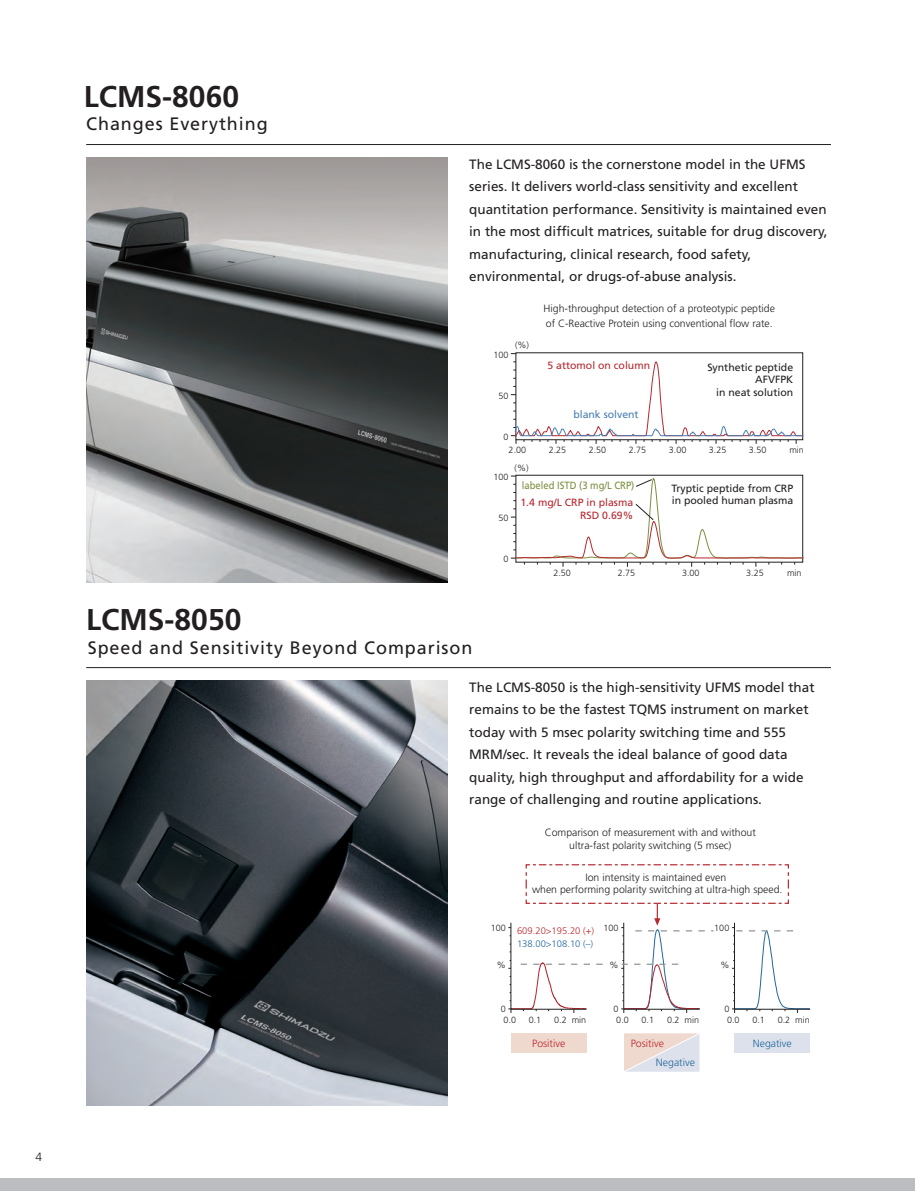
<style>
.page{position:relative;width:915px;height:1191px;background:#fff}
.page>*{position:absolute;margin:0;border:0;box-sizing:border-box;transform-origin:0 0}
.t1{font:700 30px "Frutiger";color:#231f20}
.t2{font:18px "Frutiger";letter-spacing:.05em;color:#231f20}
.t3{font:13.5px/22.5px "Frutiger";color:#231f20}
.t4{font:300 12px "Frutiger";color:#231f20}
.t5{font:300 10.5px/15px "Frutiger";color:#231f20;text-align:center}
.t6{font:10.5px/12.6px "Frutiger";color:#231f20;text-align:right}
.t7{font:10.5px/12.6px "Frutiger";color:#b7282e;text-align:right}
.t8{font:10.5px "Frutiger";color:#7c8f3f;scale:.9 1}
.t9{font:300 10.5px "Frutiger";color:#b7282e}
.t10{font:300 10.5px "Frutiger";color:#23689a}
.t11{font:10.5px "Frutiger";color:#497eb2}
.t12{font:300 9.45px "Frutiger";color:#23689a}
.t13{font:300 9.45px "Frutiger";color:#b7282e}
.t14{font:300 9px "Frutiger";color:#231f20}
</style>
<div class="page">
<div style="left:0;top:1178px;width:914px;height:13px;background:#bcbdc0"></div>
<img style="left:86px;top:157px;width:362px;height:425px">
<img style="left:86px;top:680px;width:362px;height:425px">
<svg style="left:510px;top:360px;width:293px;height:84px"></svg>
<svg style="left:510px;top:476px;width:293px;height:91px"></svg>
<div style="left:511px;top:1033px;width:75px;height:19px;background:#efd8cd"></div>
<div style="left:734px;top:1033px;width:75px;height:19px;background:#dce1ec"></div>
<svg style="left:624px;top:1033px;width:75px;height:39px;background:#e6dddd"></svg>
<svg style="left:508px;top:864px;width:302px;height:149px"></svg>
<hr style="left:86px;top:667px;width:744px;height:1px;background:#231f20">
<hr style="left:86px;top:144px;width:744px;height:1px;background:#231f20">
<p class="t4" style="left:35px;top:1149px;width:8px">4</p>
<h1 class="t1" style="left:84px;top:79px;width:157px">LCMS-8060</h1>
<h2 class="t2" style="left:86px;top:114px;width:183px">Changes Everything</h2>
<h1 class="t1" style="left:86px;top:602px;width:157px">LCMS-8050</h1>
<p class="t3" style="left:469px;top:153px;width:360px">The LCMS-8060 is the cornerstone model in the UFMS series. It delivers world-class sensitivity and excellent quantitation performance. Sensitivity is maintained even in the most difficult matrices, suitable for drug discovery, manufacturing, clinical research, food safety, environmental, or drugs-of-abuse analysis.</p>
<p class="t14" style="left:515px;top:340px;width:16px">(%)</p>
<p class="t14" style="left:493px;top:350px;width:17px">100</p>
<p class="t14" style="left:498px;top:390px;width:12px">50</p>
<p class="t14" style="left:503px;top:431px;width:7px">0</p>
<p class="t5" style="left:543px;top:301px;width:233px;text-align:left">High-throughput detection of a proteotypic peptide of C-Reactive Protein using conventional flow rate.</p>
<p class="t7" style="left:547px;top:359px;width:104px">5 attomol on column</p>
<p class="t11" style="left:573px;top:408px;width:67px">blank solvent</p>
<p class="t6" style="left:707px;top:360px;width:87px">Synthetic peptide<br>AFVFPK<br>in neat solution</p>
<p class="t14" style="left:508px;top:445px;width:19px">2.00</p>
<p class="t14" style="left:548px;top:445px;width:19px">2.25</p>
<p class="t14" style="left:588px;top:445px;width:19px">2.50</p>
<p class="t14" style="left:628px;top:445px;width:19px">2.75</p>
<p class="t14" style="left:668px;top:445px;width:19px">3.00</p>
<p class="t14" style="left:708px;top:445px;width:19px">3.25</p>
<p class="t14" style="left:748px;top:445px;width:19px">3.50</p>
<p class="t14" style="left:789px;top:445px;width:16px">min</p>
<p class="t8" style="left:521px;top:479px;width:126px">labeled ISTD (3 mg/L CRP)</p>
<p class="t7" style="left:520px;top:496px;width:114px">1.4 mg/L CRP in plasma<br>RSD 0.69%</p>
<p class="t14" style="left:514px;top:462px;width:16px">(%)</p>
<p class="t14" style="left:493px;top:472px;width:17px">100</p>
<p class="t6" style="left:671px;top:481px;width:123px;text-align:left">Tryptic peptide from CRP in pooled human plasma</p>
<p class="t14" style="left:498px;top:513px;width:12px">50</p>
<p class="t14" style="left:503px;top:554px;width:7px">0</p>
<p class="t14" style="left:553px;top:567px;width:19px">2.50</p>
<p class="t14" style="left:617px;top:567px;width:19px">2.75</p>
<p class="t14" style="left:681px;top:567px;width:19px">3.00</p>
<p class="t14" style="left:746px;top:567px;width:19px">3.25</p>
<p class="t14" style="left:786px;top:567px;width:16px">min</p>
<h2 class="t2" style="left:88px;top:637px;width:386px">Speed and Sensitivity Beyond Comparison</h2>
<p class="t3" style="left:469px;top:676px;width:347px">The LCMS-8050 is the high-sensitivity UFMS model that remains to be the fastest TQMS instrument on market today with 5 msec polarity switching time and 555<br>MRM/sec. It reveals the ideal balance of good data quality, high throughput and affordability for a wide range of challenging and routine applications.</p>
<p class="t5" style="left:544px;top:826px;width:213px;line-height:12.8px">Comparison of measurement with and without ultra-fast polarity switching (5 msec)</p>
<p class="t14" style="left:490px;top:922px;width:17px">100</p>
<p class="t14" style="left:496px;top:959px;width:10px">%</p>
<p class="t14" style="left:500px;top:1004px;width:7px">0</p>
<p class="t5" style="left:532px;top:871px;width:252px;line-height:12px">Ion intensity is maintained even<br>when performing polarity switching at ultra-high speed.</p>
<p class="t13" style="left:517px;top:925px;width:79px">609.20&gt;195.20 (+)</p>
<p class="t12" style="left:517px;top:938px;width:78px">138.00&gt;108.10 (–)</p>
<p class="t14" style="left:603px;top:922px;width:17px">100</p>
<p class="t14" style="left:609px;top:959px;width:10px">%</p>
<p class="t14" style="left:613px;top:1004px;width:7px">0</p>
<p class="t14" style="left:714px;top:922px;width:17px">100</p>
<p class="t14" style="left:720px;top:959px;width:10px">%</p>
<p class="t14" style="left:724px;top:1004px;width:7px">0</p>
<p class="t14" style="left:503px;top:1014px;width:14px">0.0</p>
<p class="t14" style="left:571px;top:1014px;width:16px">min</p>
<p class="t14" style="left:528px;top:1014px;width:14px">0.1</p>
<p class="t14" style="left:554px;top:1014px;width:14px">0.2</p>
<p class="t14" style="left:616px;top:1014px;width:14px">0.0</p>
<p class="t14" style="left:684px;top:1014px;width:16px">min</p>
<p class="t14" style="left:641px;top:1014px;width:14px">0.1</p>
<p class="t14" style="left:666px;top:1014px;width:14px">0.2</p>
<p class="t14" style="left:726px;top:1014px;width:14px">0.0</p>
<p class="t14" style="left:795px;top:1014px;width:16px">min</p>
<p class="t14" style="left:752px;top:1014px;width:14px">0.1</p>
<p class="t14" style="left:777px;top:1014px;width:14px">0.2</p>
<p class="t9" style="left:532px;top:1037px;width:35px">Positive</p>
<p class="t9" style="left:630px;top:1037px;width:35px">Positive</p>
<p class="t10" style="left:752px;top:1037px;width:41px">Negative</p>
<p class="t10" style="left:655px;top:1056px;width:41px">Negative</p>
</div>
